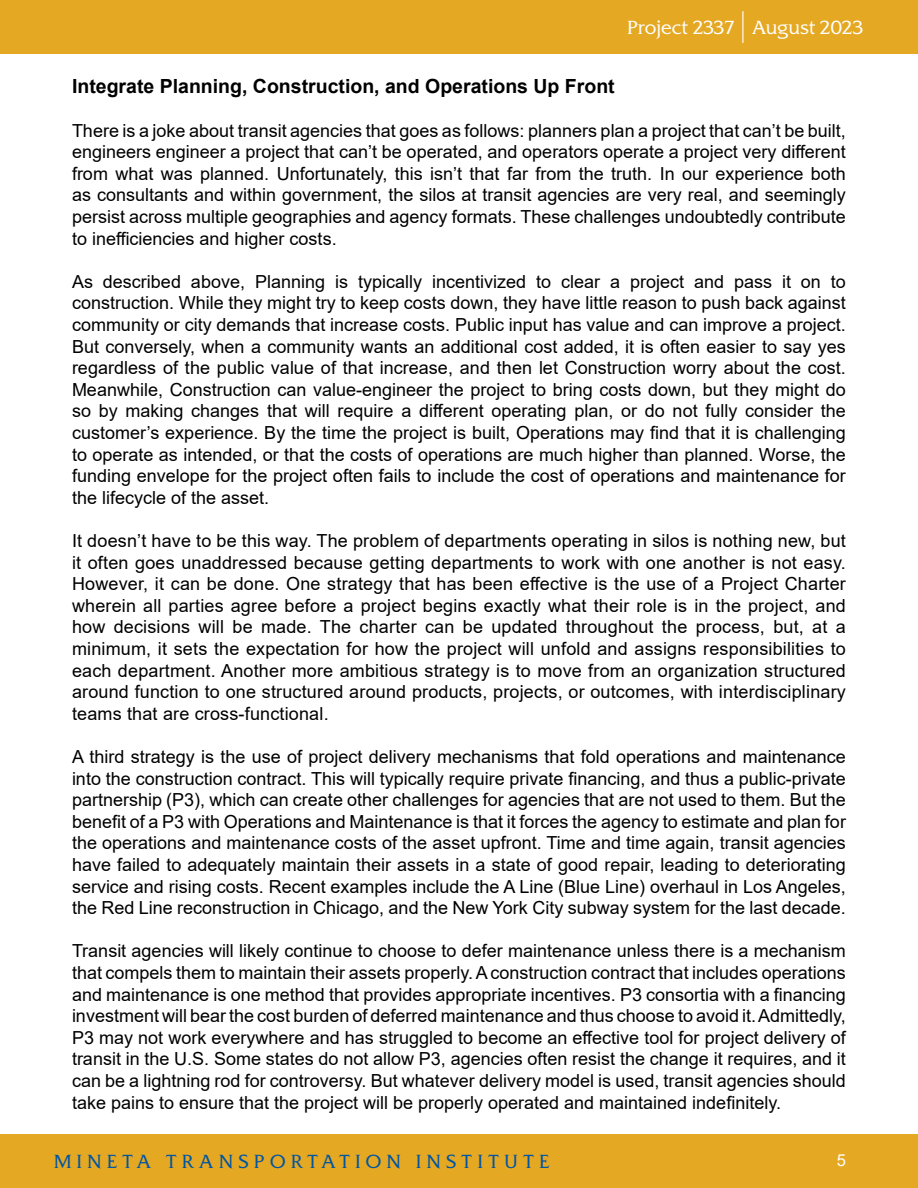
<style>
.page{position:relative;width:918px;height:1188px;background:#fff}
.page>*{position:absolute;margin:0;border:0;box-sizing:border-box;transform-origin:0 0}
.t1{font:700 19.5px "Arial";color:#000}
.t2{font:18px/21.6px "Arial";color:#000;text-align:justify}
.t3{font:300 18px "SJSU Spartan";letter-spacing:.3em;color:#0055a2}
.t4{font:300 18px "SJSU Spartan";color:#fff}
.t5{font:16.5px "Arial";color:#fff}
</style>
<div class="page">
<div style="left:0;top:1134px;width:918px;height:54px;background:#e5a823"></div>
<div style="left:0;top:0;width:918px;height:54px;background:#e5a823"></div>
<hr style="left:742px;top:11px;width:1px;height:32px;background:#fff">
<p class="t4" style="left:628px;top:16px;width:237px">Project 2337 August 2023</p>
<p class="t1" style="left:72px;top:73px;width:544px">Integrate Planning, Construction, and Operations Up Front</p>
<p class="t2" style="left:72px;top:119px;width:775px">There is a joke about transit agencies that goes as follows: planners plan a project that can’t be built, engineers engineer a project that can’t be operated, and operators operate a project very different from what was planned. Unfortunately, this isn’t that far from the truth. In our experience both as consultants and within government, the silos at transit agencies are very real, and seemingly persist across multiple geographies and agency formats. These challenges undoubtedly contribute to inefficiencies and higher costs.</p>
<p class="t2" style="left:72px;top:271px;width:776px">As described above, Planning is typically incentivized to clear a project and pass it on to construction. While they might try to keep costs down, they have little reason to push back against community or city demands that increase costs. Public input has value and can improve a project.<br>But conversely, when a community wants an additional cost added, it is often easier to say yes regardless of the public value of that increase, and then let Construction worry about the cost.<br>Meanwhile, Construction can value-engineer the project to bring costs down, but they might do so by making changes that will require a different operating plan, or do not fully consider the customer’s experience. By the time the project is built, Operations may find that it is challenging to operate as intended, or that the costs of operations are much higher than planned. Worse, the funding envelope for the project often fails to include the cost of operations and maintenance for the lifecycle of the asset.</p>
<p class="t2" style="left:72px;top:530px;width:775px">It doesn’t have to be this way. The problem of departments operating in silos is nothing new, but it often goes unaddressed because getting departments to work with one another is not easy.<br>However, it can be done. One strategy that has been effective is the use of a Project Charter wherein all parties agree before a project begins exactly what their role is in the project, and how decisions will be made. The charter can be updated throughout the process, but, at a minimum, it sets the expectation for how the project will unfold and assigns responsibilities to each department. Another more ambitious strategy is to move from an organization structured around function to one structured around products, projects, or outcomes, with interdisciplinary teams that are cross-functional.</p>
<p class="t2" style="left:72px;top:746px;width:775px">A third strategy is the use of project delivery mechanisms that fold operations and maintenance into the construction contract. This will typically require private financing, and thus a public-private partnership (P3), which can create other challenges for agencies that are not used to them. But the benefit of a P3 with Operations and Maintenance is that it forces the agency to estimate and plan for the operations and maintenance costs of the asset upfront. Time and time again, transit agencies have failed to adequately maintain their assets in a state of good repair, leading to deteriorating service and rising costs. Recent examples include the A Line (Blue Line) overhaul in Los Angeles, the Red Line reconstruction in Chicago, and the New York City subway system for the last decade.</p>
<p class="t2" style="left:72px;top:940px;width:775px">Transit agencies will likely continue to choose to defer maintenance unless there is a mechanism that compels them to maintain their assets properly. A construction contract that includes operations and maintenance is one method that provides appropriate incentives. P3 consortia with a financing investment will bear the cost burden of deferred maintenance and thus choose to avoid it. Admittedly, P3 may not work everywhere and has struggled to become an effective tool for project delivery of transit in the U.S. Some states do not allow P3, agencies often resist the change it requires, and it can be a lightning rod for controversy. But whatever delivery model is used, transit agencies should take pains to ensure that the project will be properly operated and maintained indefinitely.</p>
<p class="t3" style="left:54px;top:1150px;width:497px">MINETA TRANSPORTATION INSTITUTE</p>
<p class="t5" style="left:837px;top:1149px;width:11px">5</p>
</div>
